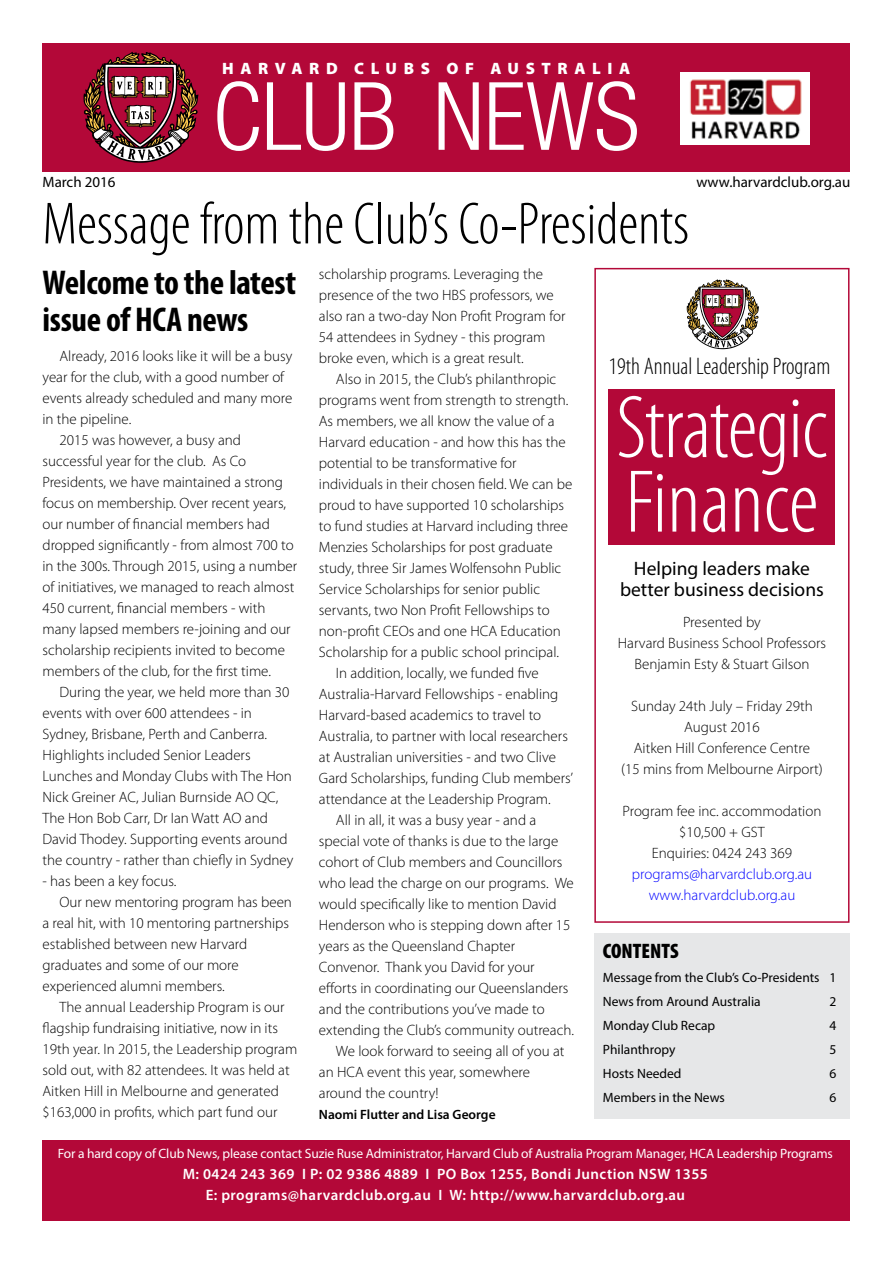
<style>
.page{position:relative;width:893px;height:1263px;background:#fff}
.page>*{position:absolute;margin:0;border:0;box-sizing:border-box;transform-origin:0 0}
.t1{font:300 condensed 94.5px "Helvetica Neue";color:#fff}
.t2{font:300 condensed 90px/74.6px "Myriad Pro";letter-spacing:-.01em;color:#fff}
.t3{font:300 condensed 60px "Myriad Pro";color:#000}
.t4{font:700 condensed 34.5px/37.5px "Myriad Pro";letter-spacing:-.01em;color:#000}
.t5{font:300 condensed 24px "Myriad Pro";color:#000}
.t6{font:900 condensed 21px "Myriad Pro";color:#000}
.t7{font:19.5px/21px "Myriad Pro";color:#000;text-align:center}
.t8{font:900 16.5px "Myriad Pro";letter-spacing:.4em;color:#fff}
.t9{font:300 15px/21px "Myriad Pro";color:#000;text-align:center}
.t10{font:600 15px/21px "Myriad Pro";letter-spacing:.03em;color:#fff;text-align:center}
.t11{font:300 15px/21px "Myriad Pro";color:#00f;text-align:center}
.t12{font:15px "Myriad Pro";color:#000}
.t13{font:13.5px "Myriad Pro";letter-spacing:-.01em;color:#fff}
.t14{font:13.5px/24px "Myriad Pro";color:#000}
.t15{font:600 13.5px "Myriad Pro";color:#000}
</style>
<div class="page">
<div style="left:609px;top:389px;width:226px;height:155px;background:#b30838"></div>
<div style="left:43px;top:43px;width:807px;height:129px;background:#b30838"></div>
<img style="left:680px;top:73px;width:129px;height:72px">
<div style="left:43px;top:1140px;width:807px;height:80px;background:#b30838"></div>
<div style="left:594px;top:933px;width:255px;height:186px;background:#e6e7e8"></div>
<svg style="left:83px;top:52px;width:116px;height:111px"></svg>
<div style="left:594px;top:268px;width:255px;height:655px;border:2px solid #b30838"></div>
<svg style="left:687px;top:279px;width:72px;height:70px"></svg>
<p class="t8" style="left:222px;top:58px;width:410px">HARVARD CLUBS OF AUSTRALIA</p>
<h1 class="t1" style="left:213px;top:62px;width:428px">CLUB NEWS</h1>
<p class="t12" style="left:43px;top:173px;width:75px">March 2016</p>
<p class="t12" style="left:696px;top:173px;width:156px">www.harvardclub.org.au</p>
<h3 class="t3" style="left:43px;top:188px;width:648px">Message from the Club’s Co-Presidents</h3>
<h3 class="t4" style="left:43px;top:263px;width:255px">Welcome to the latest issue of HCA news</h3>
<p class="t9" style="left:60px;top:345px;width:234px">Already, 2016 looks like it will be a busy</p>
<p class="t9" style="left:43px;top:366px;width:243px">year for the club, with a good number of</p>
<p class="t9" style="left:43px;top:387px;width:251px">events already scheduled and many more</p>
<p class="t9" style="left:43px;top:408px;width:90px">in the pipeline.</p>
<p class="t9" style="left:60px;top:429px;width:183px">2015 was however, a busy and</p>
<p class="t9" style="left:43px;top:450px;width:205px">successful year for the club. As Co</p>
<p class="t9" style="left:43px;top:471px;width:242px">Presidents, we have maintained a strong</p>
<p class="t9" style="left:43px;top:492px;width:245px">focus on membership. Over recent years,</p>
<p class="t9" style="left:43px;top:513px;width:229px">our number of financial members had</p>
<p class="t9" style="left:43px;top:534px;width:253px">dropped significantly - from almost 700 to</p>
<p class="t9" style="left:43px;top:555px;width:256px">in the 300s. Through 2015, using a number</p>
<p class="t9" style="left:43px;top:576px;width:253px">of initiatives, we managed to reach almost</p>
<p class="t9" style="left:43px;top:597px;width:224px">450 current, financial members - with</p>
<p class="t9" style="left:43px;top:618px;width:250px">many lapsed members re-joining and our</p>
<p class="t9" style="left:43px;top:639px;width:244px">scholarship recipients invited to become</p>
<p class="t9" style="left:43px;top:660px;width:230px">members of the club, for the first time.</p>
<p class="t9" style="left:60px;top:681px;width:232px">During the year, we held more than 30</p>
<p class="t9" style="left:43px;top:702px;width:211px">events with over 600 attendees - in</p>
<p class="t9" style="left:43px;top:723px;width:226px">Sydney, Brisbane, Perth and Canberra.</p>
<p class="t9" style="left:43px;top:744px;width:210px">Highlights included Senior Leaders</p>
<p class="t9" style="left:43px;top:765px;width:251px">Lunches and Monday Clubs with The Hon</p>
<p class="t9" style="left:43px;top:786px;width:237px">Nick Greiner AC, Julian Burnside AO QC,</p>
<p class="t9" style="left:43px;top:807px;width:227px">The Hon Bob Carr, Dr Ian Watt AO and</p>
<p class="t9" style="left:43px;top:828px;width:247px">David Thodey. Supporting events around</p>
<p class="t9" style="left:43px;top:849px;width:253px">the country - rather than chiefly in Sydney</p>
<p class="t9" style="left:43px;top:870px;width:135px">- has been a key focus.</p>
<p class="t9" style="left:60px;top:891px;width:234px">Our new mentoring program has been</p>
<p class="t9" style="left:43px;top:912px;width:248px">a real hit, with 10 mentoring partnerships</p>
<p class="t9" style="left:43px;top:933px;width:206px">established between new Harvard</p>
<p class="t9" style="left:43px;top:954px;width:198px">graduates and some of our more</p>
<p class="t9" style="left:43px;top:975px;width:184px">experienced alumni members.</p>
<p class="t9" style="left:60px;top:996px;width:227px">The annual Leadership Program is our</p>
<p class="t9" style="left:43px;top:1017px;width:237px">flagship fundraising initiative, now in its</p>
<p class="t9" style="left:43px;top:1038px;width:256px">19th year. In 2015, the Leadership program</p>
<p class="t9" style="left:43px;top:1059px;width:249px">sold out, with 82 attendees. It was held at</p>
<p class="t9" style="left:43px;top:1080px;width:238px">Aitken Hill in Melbourne and generated</p>
<p class="t9" style="left:43px;top:1101px;width:236px">$163,000 in profits, which part fund our</p>
<p class="t9" style="left:319px;top:263px;width:248px;text-align:left">scholarship programs. Leveraging the presence of the two HBS professors, we also ran a two-day Non Profit Program for 54 attendees in Sydney - this program broke even, which is a great result.</p>
<p class="t9" style="left:336px;top:368px;width:222px">Also in 2015, the Club’s philanthropic</p>
<p class="t9" style="left:319px;top:389px;width:251px">programs went from strength to strength.</p>
<p class="t9" style="left:319px;top:410px;width:237px">As members, we all know the value of a</p>
<p class="t9" style="left:319px;top:431px;width:248px">Harvard education - and how this has the</p>
<p class="t9" style="left:319px;top:452px;width:199px">potential to be transformative for</p>
<p class="t9" style="left:319px;top:473px;width:255px">individuals in their chosen field. We can be</p>
<p class="t9" style="left:319px;top:494px;width:247px">proud to have supported 10 scholarships</p>
<p class="t9" style="left:319px;top:515px;width:251px">to fund studies at Harvard including three</p>
<p class="t9" style="left:319px;top:536px;width:235px">Menzies Scholarships for post graduate</p>
<p class="t9" style="left:319px;top:557px;width:244px">study, three Sir James Wolfensohn Public</p>
<p class="t9" style="left:319px;top:578px;width:223px">Service Scholarships for senior public</p>
<p class="t9" style="left:319px;top:599px;width:232px">servants, two Non Profit Fellowships to</p>
<p class="t9" style="left:319px;top:620px;width:243px">non-profit CEOs and one HCA Education</p>
<p class="t9" style="left:319px;top:641px;width:242px">Scholarship for a public school principal.</p>
<p class="t9" style="left:336px;top:662px;width:204px">In addition, locally, we funded five</p>
<p class="t9" style="left:319px;top:683px;width:241px">Australia-Harvard Fellowships - enabling</p>
<p class="t9" style="left:319px;top:704px;width:224px">Harvard-based academics to travel to</p>
<p class="t9" style="left:319px;top:725px;width:250px">Australia, to partner with local researchers</p>
<p class="t9" style="left:319px;top:746px;width:239px">at Australian universities - and two Clive</p>
<p class="t9" style="left:319px;top:767px;width:256px">Gard Scholarships, funding Club members’</p>
<p class="t9" style="left:319px;top:788px;width:233px">attendance at the Leadership Program.</p>
<p class="t9" style="left:336px;top:809px;width:202px">All in all, it was a busy year - and a</p>
<p class="t9" style="left:319px;top:830px;width:241px">special vote of thanks is due to the large</p>
<p class="t9" style="left:319px;top:851px;width:245px">cohort of Club members and Councillors</p>
<p class="t9" style="left:319px;top:872px;width:256px">who lead the charge on our programs. We</p>
<p class="t9" style="left:319px;top:893px;width:239px">would specifically like to mention David</p>
<p class="t9" style="left:319px;top:914px;width:253px">Henderson who is stepping down after 15</p>
<p class="t9" style="left:319px;top:935px;width:198px">years as the Queensland Chapter</p>
<p class="t9" style="left:319px;top:956px;width:217px">Convenor. Thank you David for your</p>
<p class="t9" style="left:319px;top:977px;width:251px">efforts in coordinating our Queenslanders</p>
<p class="t9" style="left:319px;top:998px;width:227px">and the contributions you’ve made to</p>
<p class="t9" style="left:319px;top:1019px;width:257px">extending the Club’s community outreach.</p>
<p class="t9" style="left:336px;top:1040px;width:230px">We look forward to seeing all of you at</p>
<p class="t9" style="left:319px;top:1061px;width:213px">an HCA event this year, somewhere</p>
<p class="t9" style="left:319px;top:1082px;width:121px">around the country!</p>
<p class="t15" style="left:319px;top:1105px;width:178px">Naomi Flutter and Lisa George</p>
<h3 class="t5" style="left:609px;top:351px;width:223px">19th Annual Leadership Program</h3>
<h2 class="t2" style="left:616px;top:390px;width:213px">Strategic<br>Finance</h2>
<h3 class="t7" style="left:620px;top:557px;width:205px">Helping leaders make better business decisions</h3>
<p class="t9" style="left:618px;top:611px;width:210px">Presented by<br>Harvard Business School Professors<br>Benjamin Esty &amp; Stuart Gilson</p>
<p class="t9" style="left:621px;top:695px;width:203px">Sunday 24th July – Friday 29th<br>August 2016<br>Aitken Hill Conference Centre<br>(15 mins from Melbourne Airport)</p>
<p class="t9" style="left:622px;top:800px;width:200px">Program fee inc. accommodation $10,500 + GST<br>Enquiries: 0424 243 369</p>
<p class="t11" style="left:632px;top:863px;width:182px">programs@harvardclub.org.au www.harvardclub.org.au</p>
<h3 class="t6" style="left:603px;top:937px;width:77px">CONTENTS</h3>
<p class="t14" style="left:603px;top:965px;width:235px">Message from the Club’s Co-Presidents 1<br>News from Around Australia</p>
<p class="t14" style="left:829px;top:989px;width:8px">2</p>
<p class="t14" style="left:603px;top:1013px;width:114px">Monday Club Recap</p>
<p class="t14" style="left:829px;top:1013px;width:8px">4</p>
<p class="t14" style="left:603px;top:1037px;width:74px">Philanthropy</p>
<p class="t14" style="left:829px;top:1037px;width:8px">5</p>
<p class="t14" style="left:603px;top:1061px;width:80px">Hosts Needed</p>
<p class="t14" style="left:829px;top:1061px;width:8px">6</p>
<p class="t14" style="left:603px;top:1085px;width:123px">Members in the News</p>
<p class="t14" style="left:829px;top:1085px;width:8px">6</p>
<p class="t13" style="left:58px;top:1145px;width:776px">For a hard copy of Club News, please contact Suzie Ruse Administrator, Harvard Club of Australia Program Manager, HCA Leadership Programs</p>
<p class="t10" style="left:183px;top:1163px;width:527px">M: 0424 243 369 I P: 02 9386 4889 I PO Box 1255, Bondi Junction NSW 1355<br>E: programs@harvardclub.org.au I W: http://www.harvardclub.org.au</p>
</div>
